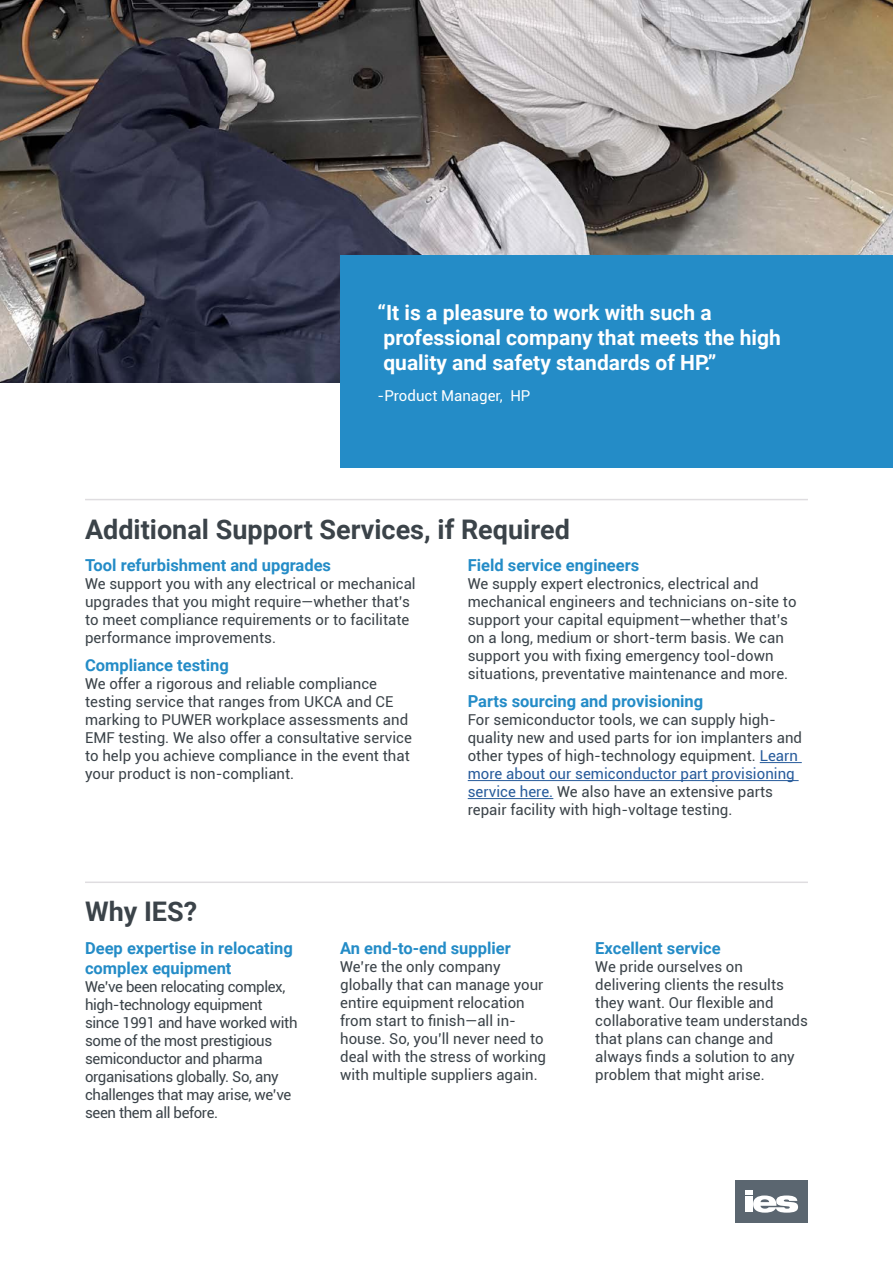
<style>
.page{position:relative;width:893px;height:1263px;background:#fff}
.page>*{position:absolute;margin:0;border:0;box-sizing:border-box;transform-origin:0 0}
.t1{font:700 27px "Roboto";color:#3b4349}
.t2{font:700 21px/25.2px "Roboto";color:#fff}
.t3{font:700 16.5px/19.8px "Roboto";color:#248cc7}
.t4{font:15px/18px "Roboto";color:#3b4349}
.t5{font:15px/18px "Roboto";letter-spacing:-.025em;color:#3b4349}
.t6{font:15px "Roboto";color:#fff}
.s1{color:#275b9b}
</style>
<div class="page">
<img style="left:0;top:0;width:893px;height:383px">
<hr style="left:85px;top:499px;width:723px;height:1px;background:#dfdde0">
<hr style="left:760px;top:762px;width:42px;height:1px;background:#275b9b">
<hr style="left:468px;top:780px;width:331px;height:1px;background:#275b9b">
<hr style="left:468px;top:798px;width:85px;height:1px;background:#275b9b">
<hr style="left:85px;top:881px;width:723px;height:2px;background:#dfdde0">
<div style="left:340px;top:255px;width:553px;height:213px;background:#248cc7"></div>
<div style="left:735px;top:1180px;width:73px;height:42px;background:#5b6670"></div>
<svg style="left:745px;top:1190px;width:53px;height:22px"></svg>
<h2 class="t2" style="left:378px;top:299px;width:405px">“It is a pleasure to work with such a professional company that meets the high quality and safety standards of HP.”</h2>
<p class="t6" style="left:378px;top:385px;width:154px">-Product Manager, HP</p>
<h1 class="t1" style="left:85px;top:510px;width:487px">Additional Support Services, if Required</h1>
<p class="t3" style="left:85px;top:555px;width:248px">Tool refurbishment and upgrades</p>
<p class="t4" style="left:85px;top:574px;width:332px">We support you with any electrical or mechanical upgrades that you might require—whether that’s to meet compliance requirements or to facilitate performance improvements.</p>
<p class="t3" style="left:85px;top:655px;width:145px">Compliance testing</p>
<p class="t4" style="left:85px;top:675px;width:328px">We offer a rigorous and reliable compliance testing service that ranges from UKCA and CE marking to PUWER workplace assessments and EMF testing. We also offer a consultative service to help you achieve compliance in the event that your product is non-compliant.</p>
<p class="t3" style="left:468px;top:555px;width:173px">Field service engineers</p>
<p class="t4" style="left:468px;top:574px;width:330px">We supply expert electronics, electrical and mechanical engineers and technicians on-site to support your capital equipment—whether that’s on a long, medium or short-term basis. We can support you with fixing emergency tool-down situations, preventative maintenance and more.</p>
<p class="t3" style="left:468px;top:691px;width:237px">Parts sourcing and provisioning</p>
<p class="t4" style="left:468px;top:711px;width:336px">For semiconductor tools, we can supply high&shy;quality new and used parts for ion implanters and other types of high-technology equipment. <span class="s1">Learn more about our semiconductor part provisioning service here.</span> We also have an extensive parts repair facility with high-voltage testing.</p>
<h1 class="t1" style="left:85px;top:893px;width:114px">Why IES?</h1>
<p class="t3" style="left:85px;top:937px;width:209px">Deep expertise in relocating complex equipment</p>
<p class="t5" style="left:85px;top:977px;width:214px">We’ve been relocating complex, high-technology equipment since 1991 and have worked with some of the most prestigious semiconductor and pharma organisations globally. So, any challenges that may arise, we’ve seen them all before.</p>
<p class="t3" style="left:340px;top:937px;width:172px">An end-to-end supplier</p>
<p class="t4" style="left:340px;top:957px;width:207px">We’re the only company globally that can manage your entire equipment relocation from start to finish—all in&shy;house. So, you’ll never need to deal with the stress of working with multiple suppliers again.</p>
<p class="t3" style="left:595px;top:937px;width:127px">Excellent service</p>
<p class="t4" style="left:595px;top:957px;width:214px">We pride ourselves on delivering clients the results they want. Our flexible and collaborative team understands that plans can change and always finds a solution to any problem that might arise.</p>
</div>
